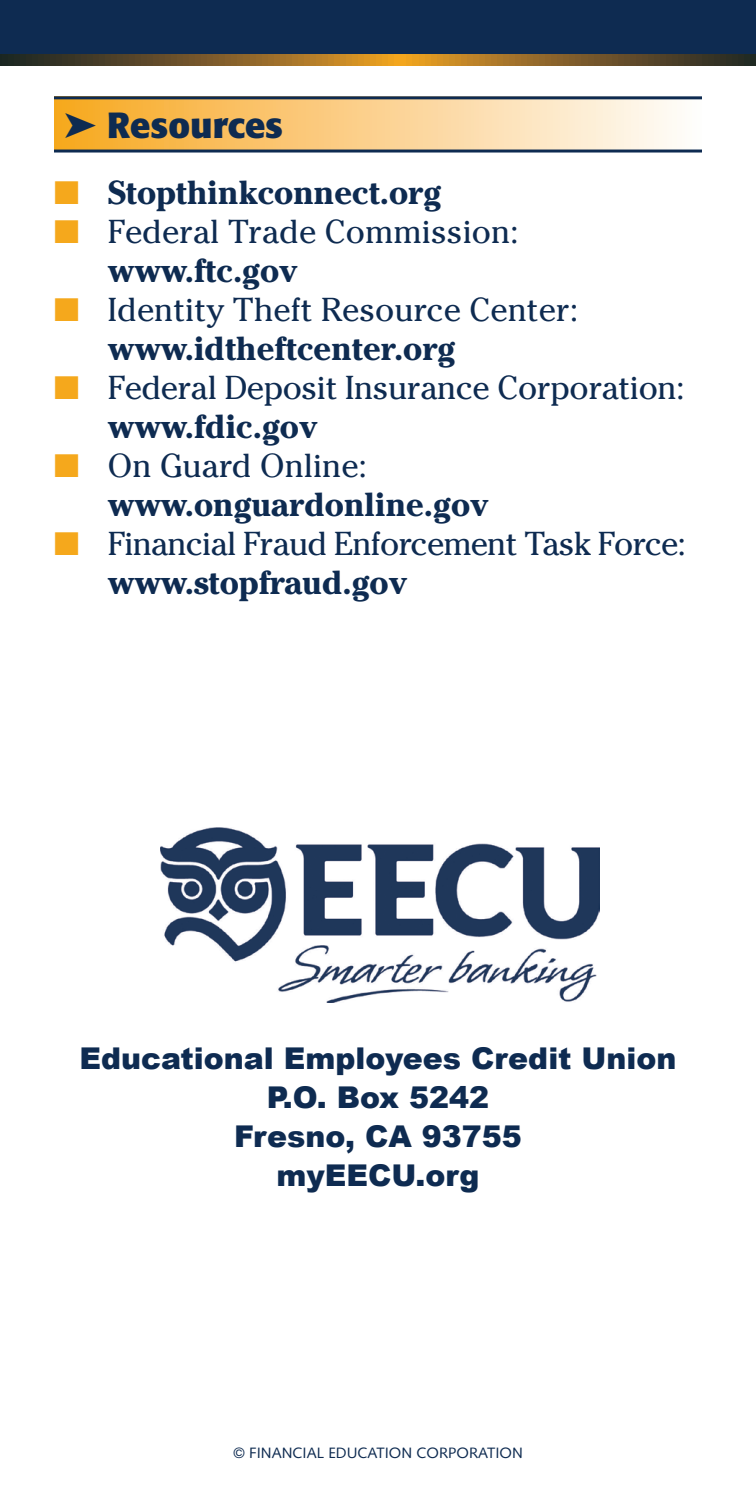
<style>
.page{position:relative;width:756px;height:1512px;background:#fff}
.page>*{position:absolute;margin:0;border:0;box-sizing:border-box;transform-origin:0 0}
.t1{font:700 36px "Formata";color:#0e2b51}
._11_13_cheltenham_bo{font:33px/39px "Cheltenham";letter-spacing:-.015em;color:#0e2b51}
._11_13_cheltenham_bo-2{font:700 33px "Cheltenham";color:#0e2b51}
._11_13_cheltenham_bo-3{font:900 30px "Arial";color:#0e2b51}
.t2{font:15px "Syntax";color:#0e2b51}
.s1{color:#f5a81c}
.s2{font-weight:700}
</style>
<div class="page">
<div style="left:54px;top:96px;width:648px;height:54px;background:linear-gradient(to right,#f8a721,#fffdfe)"></div>
<hr style="left:54px;top:96px;width:648px;height:3px;background:#0e2b51">
<hr style="left:54px;top:150px;width:648px;height:3px;background:#0e2b51">
<hr style="left:755px;top:1102px;width:1px;height:43px;background:#0e2b51">
<svg style="left:0;top:54px;width:755px;height:12px;background:#7e5d27"></svg>
<div style="left:0;top:0;width:756px;height:54px;background:#0e2b51"></div>
<hr style="left:755px;top:0;width:1px;height:108px;background:#0e2b51">
<img style="left:160px;top:828px;width:440px;height:174px">
<p class="t1" style="left:64px;top:102px;width:221px">➤ Resources</p>
<p class="_11_13_cheltenham_bo-2" style="left:54px;top:172px;width:389px"><span class="s1">■</span> Stopthinkconnect.org</p>
<p class="_11_13_cheltenham_bo" style="left:54px;top:212px;width:466px"><span class="s1">■</span> Federal Trade Commission:</p>
<p class="_11_13_cheltenham_bo-2" style="left:108px;top:250px;width:191px">www.ftc.gov</p>
<p class="_11_13_cheltenham_bo" style="left:54px;top:290px;width:526px"><span class="s1">■</span> Identity Theft Resource Center:</p>
<p class="_11_13_cheltenham_bo-2" style="left:108px;top:328px;width:349px">www.idtheftcenter.org</p>
<p class="_11_13_cheltenham_bo" style="left:108px;top:368px;width:578px;text-indent:-54px"><span class="s1">■</span> Federal Deposit Insurance Corporation: <span class="s2">www.fdic.gov</span></p>
<p class="_11_13_cheltenham_bo" style="left:54px;top:446px;width:315px"><span class="s1">■</span> On Guard Online:</p>
<p class="_11_13_cheltenham_bo-2" style="left:108px;top:484px;width:382px">www.onguardonline.gov</p>
<p class="_11_13_cheltenham_bo" style="left:108px;top:524px;width:580px;text-indent:-54px"><span class="s1">■</span> Financial Fraud Enforcement Task Force: <span class="s2">www.stopfraud.gov</span></p>
<p class="_11_13_cheltenham_bo-3" style="left:79px;top:1036px;width:599px">Educational Employees Credit Union</p>
<p class="_11_13_cheltenham_bo-3" style="left:267px;top:1075px;width:224px">P.O. Box 5242</p>
<p class="_11_13_cheltenham_bo-3" style="left:234px;top:1114px;width:289px">Fresno, CA 93755</p>
<p class="_11_13_cheltenham_bo-3" style="left:276px;top:1153px;width:205px">myEECU.org</p>
<p class="t2" style="left:233px;top:1444px;width:291px">© FINANCIAL EDUCATION CORPORATION</p>
</div>
